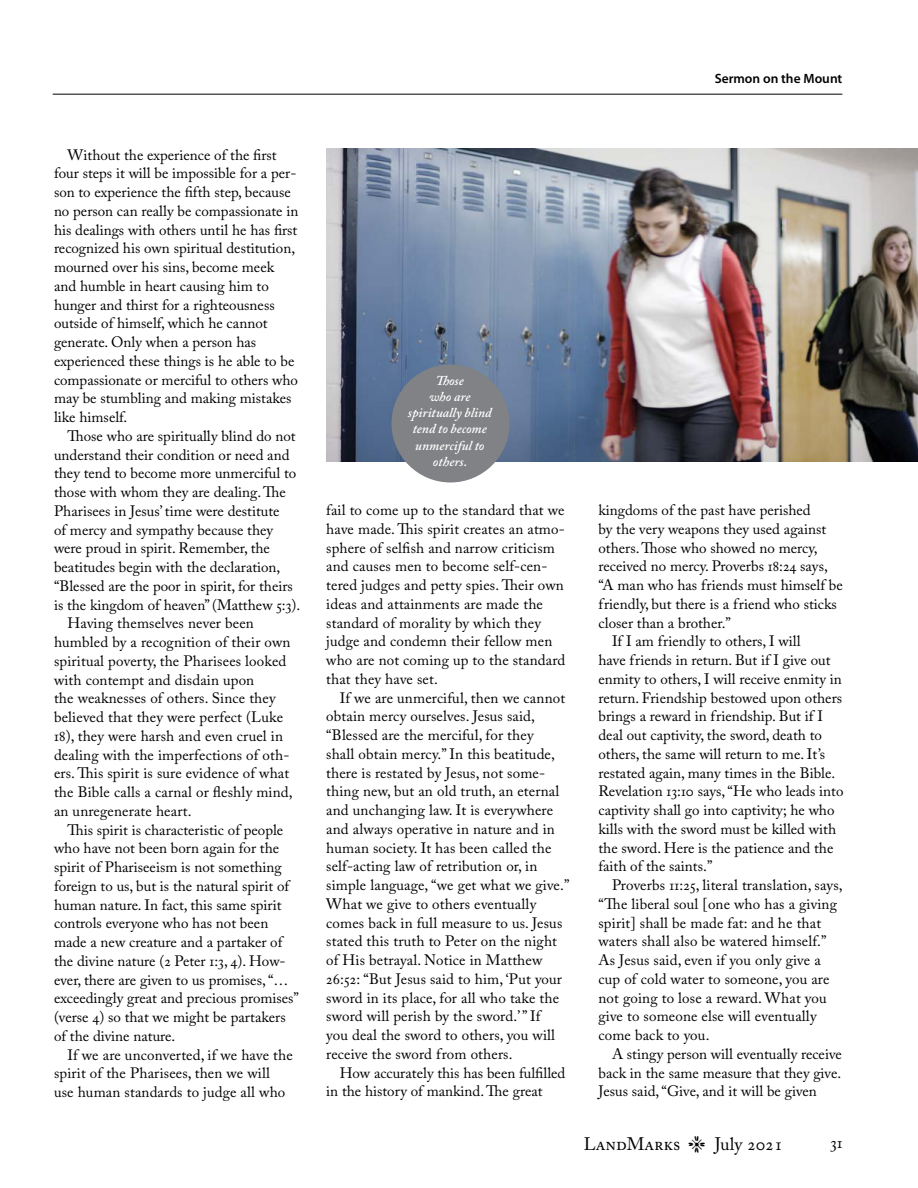
<style>
.page{position:relative;width:918px;height:1188px;background:#fff}
.page>*{position:absolute;margin:0;border:0;box-sizing:border-box;transform-origin:0 0}
.t1{font:18px "Adobe Caslon Pro";color:#000}
.t2{font:16.5px "Adobe Caslon Pro";color:#000}
.t3{font:15px/18.8px "Adobe Caslon Pro";color:#000}
.t4{font:italic 600 13.5px/16.2px "Adobe Caslon Pro";color:#fff;text-align:center}
.t5{font:600 13.5px "Myriad Pro";color:#000}
</style>
<div class="page">
<hr style="left:53px;top:94px;width:789px;height:1px;background:#000">
<img style="left:326px;top:148px;width:592px;height:313px">
<div style="left:395px;top:368px;width:111px;height:111px;background:#808285;border-radius:50%"></div>
<div style="left:392px;top:365px;width:117px;height:117px;border:7px solid #808285;border-radius:50%"></div>
<p class="t5" style="left:715px;top:69px;width:129px">Sermon on the Mount</p>
<p class="t3" style="left:54px;top:145px;width:246px;text-indent:14px">Without the experience of the first four steps it will be impossible for a per&shy;son to experience the fifth step, because no person can really be compassionate in his dealings with others until he has first recognized his own spiritual destitution, mourned over his sins, become meek and humble in heart causing him to hunger and thirst for a righteousness outside of himself, which he cannot generate. Only when a person has experienced these things is he able to be compassionate or merciful to others who may be stumbling and making mistakes like himself.</p>
<p class="t3" style="left:68px;top:426px;width:230px">Those who are spiritually blind do not</p>
<p class="t3" style="left:54px;top:445px;width:237px">understand their condition or need and</p>
<p class="t3" style="left:54px;top:464px;width:244px">they tend to become more unmerciful to</p>
<p class="t3" style="left:54px;top:482px;width:233px">those with whom they are dealing. The</p>
<p class="t3" style="left:54px;top:501px;width:227px">Pharisees in Jesus’ time were destitute</p>
<p class="t3" style="left:54px;top:520px;width:221px">of mercy and sympathy because they</p>
<p class="t3" style="left:54px;top:539px;width:217px">were proud in spirit. Remember, the</p>
<p class="t3" style="left:54px;top:557px;width:228px">beatitudes begin with the declaration,</p>
<p class="t3" style="left:54px;top:576px;width:240px">“Blessed are the poor in spirit, for theirs</p>
<p class="t3" style="left:54px;top:595px;width:248px">is the kingdom of heaven” (Matthew 5:3).</p>
<p class="t3" style="left:68px;top:614px;width:188px">Having themselves never been</p>
<p class="t3" style="left:54px;top:632px;width:238px">humbled by a recognition of their own</p>
<p class="t3" style="left:54px;top:651px;width:234px">spiritual poverty, the Pharisees looked</p>
<p class="t3" style="left:54px;top:670px;width:202px">with contempt and disdain upon</p>
<p class="t3" style="left:54px;top:689px;width:223px">the weaknesses of others. Since they</p>
<p class="t3" style="left:54px;top:707px;width:231px">believed that they were perfect (Luke</p>
<p class="t3" style="left:54px;top:726px;width:231px">18), they were harsh and even cruel in</p>
<p class="t3" style="left:54px;top:745px;width:237px">dealing with the imperfections of oth-</p>
<p class="t3" style="left:54px;top:764px;width:237px">ers. This spirit is sure evidence of what</p>
<p class="t3" style="left:54px;top:782px;width:240px">the Bible calls a carnal or fleshly mind,</p>
<p class="t3" style="left:54px;top:801px;width:139px">an unregenerate heart.</p>
<p class="t3" style="left:68px;top:820px;width:217px">This spirit is characteristic of people</p>
<p class="t3" style="left:54px;top:839px;width:227px">who have not been born again for the</p>
<p class="t3" style="left:54px;top:857px;width:229px">spirit of Phariseeism is not something</p>
<p class="t3" style="left:54px;top:876px;width:237px">foreign to us, but is the natural spirit of</p>
<p class="t3" style="left:54px;top:895px;width:229px">human nature. In fact, this same spirit</p>
<p class="t3" style="left:54px;top:914px;width:216px">controls everyone who has not been</p>
<p class="t3" style="left:54px;top:932px;width:230px">made a new creature and a partaker of</p>
<p class="t3" style="left:54px;top:951px;width:233px">the divine nature (2 Peter 1:3, 4). How-</p>
<p class="t3" style="left:54px;top:970px;width:236px">ever, there are given to us promises, “…</p>
<p class="t3" style="left:54px;top:989px;width:246px">exceedingly great and precious promises”</p>
<p class="t3" style="left:54px;top:1007px;width:233px">(verse 4) so that we might be partakers</p>
<p class="t3" style="left:54px;top:1026px;width:123px">of the divine nature.</p>
<p class="t3" style="left:68px;top:1045px;width:227px">If we are unconverted, if we have the</p>
<p class="t3" style="left:54px;top:1064px;width:217px">spirit of the Pharisees, then we will</p>
<p class="t3" style="left:54px;top:1082px;width:233px">use human standards to judge all who</p>
<p class="t4" style="left:408px;top:372px;width:85px">Those<br>who are spiritually blind tend to become unmerciful to others.</p>
<p class="t3" style="left:326px;top:500px;width:241px">fail to come up to the standard that we have made. This spirit creates an atmo&shy;sphere of selfish and narrow criticism and causes men to become self-cen&shy;tered judges and petty spies. Their own ideas and attainments are made the standard of morality by which they judge and condemn their fellow men who are not coming up to the standard that they have set.</p>
<p class="t3" style="left:326px;top:688px;width:245px;text-indent:14px">If we are unmerciful, then we cannot obtain mercy ourselves. Jesus said, “Blessed are the merciful, for they<br>shall obtain mercy.” In this beatitude, there is restated by Jesus, not some&shy;thing new, but an old truth, an eternal and unchanging law. It is everywhere and always operative in nature and in human society. It has been called the self-acting law of retribution or, in simple language, “we get what we give.” What we give to others eventually comes back in full measure to us. Jesus stated this truth to Peter on the night of His betrayal. Notice in Matthew 26:52: “But Jesus said to him, ‘Put your sword in its place, for all who take the sword will perish by the sword.’ ” If<br>you deal the sword to others, you will receive the sword from others.</p>
<p class="t3" style="left:326px;top:1063px;width:241px;text-indent:14px">How accurately this has been fulfilled in the history of mankind. The great</p>
<p class="t3" style="left:598px;top:500px;width:214px">kingdoms of the past have perished</p>
<p class="t3" style="left:598px;top:519px;width:229px">by the very weapons they used against</p>
<p class="t3" style="left:598px;top:538px;width:221px">others. Those who showed no mercy,</p>
<p class="t3" style="left:598px;top:557px;width:231px">received no mercy. Proverbs 18:24 says,</p>
<p class="t3" style="left:598px;top:575px;width:246px">“A man who has friends must himself be</p>
<p class="t3" style="left:598px;top:594px;width:240px">friendly, but there is a friend who sticks</p>
<p class="t3" style="left:598px;top:613px;width:134px">closer than a brother.”</p>
<p class="t3" style="left:612px;top:632px;width:190px">If I am friendly to others, I will</p>
<p class="t3" style="left:598px;top:650px;width:234px">have friends in return. But if I give out</p>
<p class="t3" style="left:598px;top:669px;width:245px">enmity to others, I will receive enmity in</p>
<p class="t3" style="left:598px;top:688px;width:245px">return. Friendship bestowed upon others</p>
<p class="t3" style="left:598px;top:707px;width:226px">brings a reward in friendship. But if I</p>
<p class="t3" style="left:598px;top:725px;width:225px">deal out captivity, the sword, death to</p>
<p class="t3" style="left:598px;top:744px;width:228px">others, the same will return to me. It’s</p>
<p class="t3" style="left:598px;top:763px;width:238px">restated again, many times in the Bible.</p>
<p class="t3" style="left:598px;top:782px;width:246px">Revelation 13:10 says, “He who leads into</p>
<p class="t3" style="left:598px;top:800px;width:238px">captivity shall go into captivity; he who</p>
<p class="t3" style="left:598px;top:819px;width:239px">kills with the sword must be killed with</p>
<p class="t3" style="left:598px;top:838px;width:236px">the sword. Here is the patience and the</p>
<p class="t3" style="left:598px;top:857px;width:115px">faith of the saints.”</p>
<p class="t3" style="left:612px;top:875px;width:232px">Proverbs 11:25, literal translation, says,</p>
<p class="t3" style="left:598px;top:894px;width:240px">“The liberal soul [one who has a giving</p>
<p class="t3" style="left:598px;top:913px;width:224px">spirit] shall be made fat: and he that</p>
<p class="t3" style="left:598px;top:932px;width:230px">waters shall also be watered himself.”</p>
<p class="t3" style="left:598px;top:950px;width:224px">As Jesus said, even if you only give a</p>
<p class="t3" style="left:598px;top:969px;width:232px">cup of cold water to someone, you are</p>
<p class="t3" style="left:598px;top:988px;width:230px">not going to lose a reward. What you</p>
<p class="t3" style="left:598px;top:1007px;width:220px">give to someone else will eventually</p>
<p class="t3" style="left:598px;top:1025px;width:113px">come back to you.</p>
<p class="t3" style="left:612px;top:1044px;width:231px">A stingy person will eventually receive</p>
<p class="t3" style="left:598px;top:1063px;width:244px">back in the same measure that they give.</p>
<p class="t3" style="left:598px;top:1082px;width:220px">Jesus said, “Give, and it will be given</p>
<p class="t1" style="left:584px;top:1133px;width:98px">LandMarks</p>
<p class="t1" style="left:715px;top:1133px;width:70px">July 2021</p>
<p class="t2" style="left:831px;top:1132px;width:13px">31</p>
</div>
